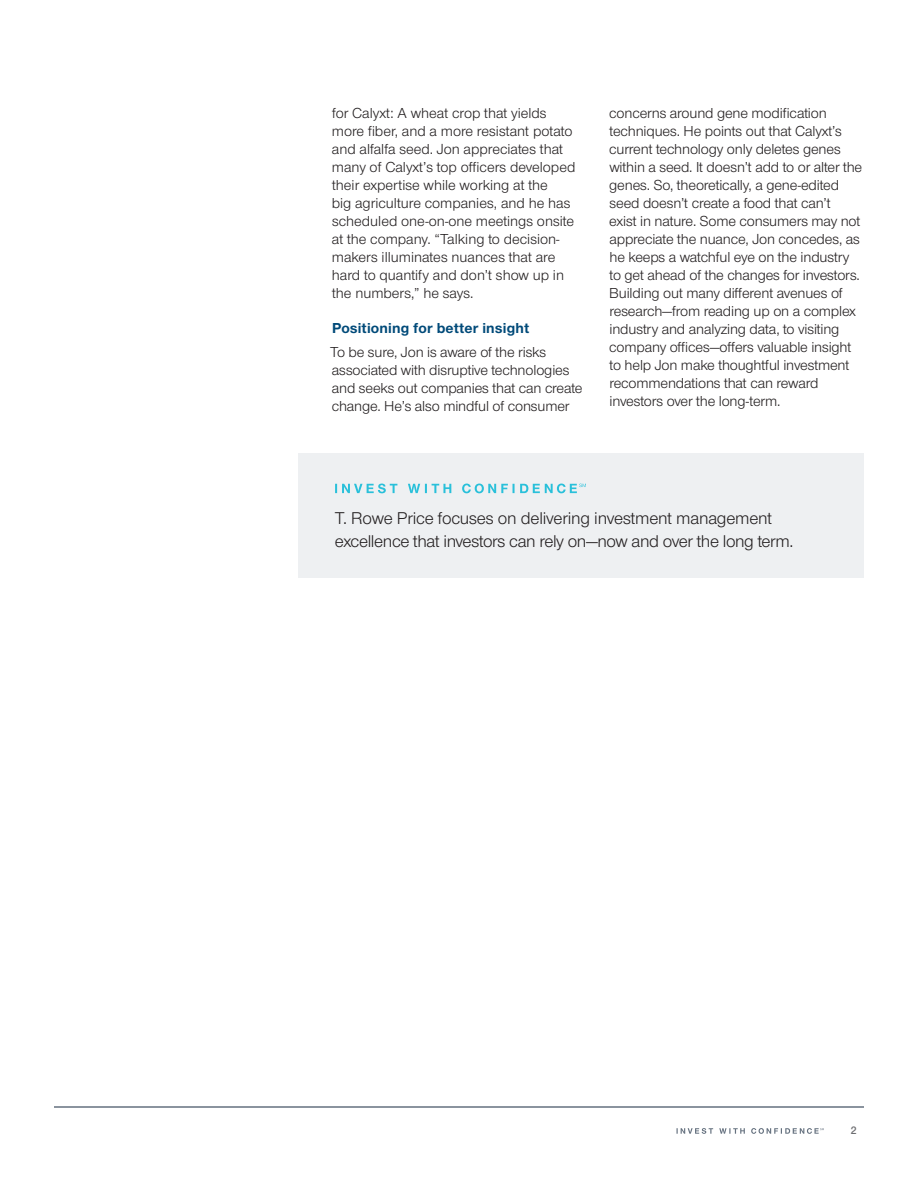
<style>
.page{position:relative;width:918px;height:1188px;background:#fff}
.page>*{position:absolute;margin:0;border:0;box-sizing:border-box;transform-origin:0 0}
.t1{font:17.7px/22.5px "Nimbus Sans Novus";letter-spacing:-.02em;color:#231f20}
.t2{font:15px/18px "Nimbus Sans Novus";letter-spacing:-.01em;color:#231f20}
.t3{font:700 15px "Nimbus Sans Novus";letter-spacing:.015em;color:#004a79}
.t4{font:600 11.25px "Nimbus Sans Novus";color:#6c6d70}
</style>
<div class="page">
<hr style="left:54px;top:1107px;width:810px;height:1px;background:#65717f">
<svg style="left:677px;top:1128px;width:147px;height:6px"></svg>
<div style="left:299px;top:453px;width:565px;height:125px;background:#eef0f2"></div>
<svg style="left:335px;top:484px;width:251px;height:9px"></svg>
<p class="t2" style="left:332px;top:104px;width:245px">for Calyxt: A wheat crop that yields more fiber, and a more resistant potato and alfalfa seed. Jon appreciates that many of Calyxt’s top officers developed their expertise while working at the<br>big agriculture companies, and he has scheduled one-on-one meetings onsite at the company. “Talking to decision&shy;makers illuminates nuances that are hard to quantify and don’t show up in the numbers,” he says.</p>
<p class="t3" style="left:332px;top:317px;width:199px">Positioning for better insight</p>
<p class="t2" style="left:330px;top:342px;width:254px">To be sure, Jon is aware of the risks associated with disruptive technologies and seeks out companies that can create change. He’s also mindful of consumer</p>
<p class="t2" style="left:609px;top:104px;width:254px">concerns around gene modification techniques. He points out that Calyxt’s current technology only deletes genes within a seed. It doesn’t add to or alter the genes. So, theoretically, a gene-edited seed doesn’t create a food that can’t<br>exist in nature. Some consumers may not appreciate the nuance, Jon concedes, as he keeps a watchful eye on the industry to get ahead of the changes for investors.<br>Building out many different avenues of research—from reading up on a complex industry and analyzing data, to visiting company offices—offers valuable insight to help Jon make thoughtful investment recommendations that can reward investors over the long-term.</p>
<p class="t1" style="left:335px;top:506px;width:460px">T. Rowe Price focuses on delivering investment management excellence that investors can rely on—now and over the long term.</p>
<p class="t4" style="left:851px;top:1123px;width:7px">2</p>
</div>
